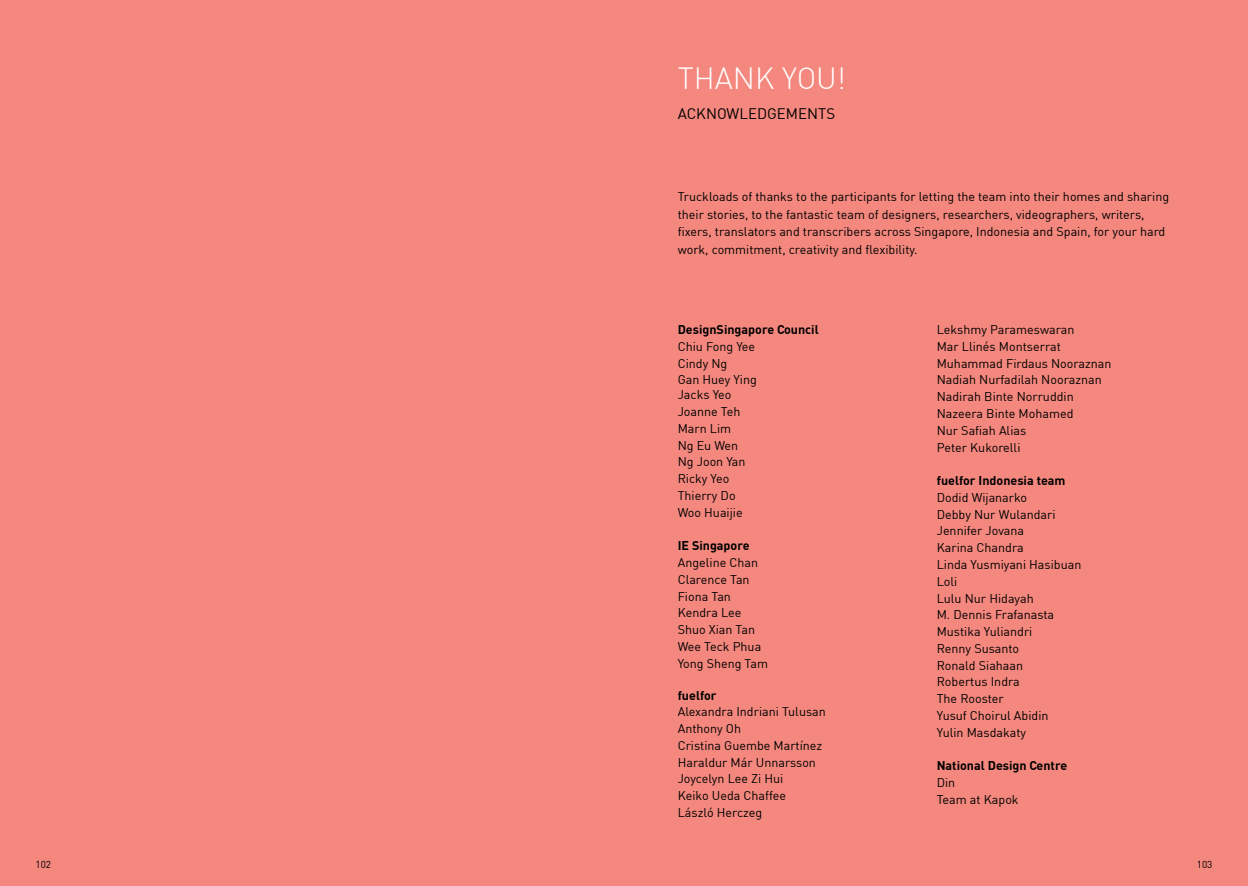
<style>
.page{position:relative;width:1248px;height:886px;background:#fff}
.page>*{position:absolute;margin:0;border:0;box-sizing:border-box;transform-origin:0 0}
.t1{font:300 30px "DIN";color:#fff}
.t2{font:15px "DIN";color:#000}
.t3{font:12.5px/16.8px "DIN";color:#000}
.t4{font:700 12.5px "DIN";color:#000}
.t5{font:10px "DIN";color:#000}
</style>
<div class="page">
<div style="left:0;top:0;width:1247px;height:886px;background:#f4887e"></div>
<h1 class="t1" style="left:677px;top:60px;width:170px">THANK YOU!</h1>
<p class="t2" style="left:677px;top:104px;width:159px">ACKNOWLEDGEMENTS</p>
<p class="t3" style="left:677px;top:188px;width:493px;line-height:17.5px">Truckloads of thanks to the participants for letting the team into their homes and sharing their stories, to the fantastic team of designers, researchers, videographers, writers, fixers, translators and transcribers across Singapore, Indonesia and Spain, for your hard work, commitment, creativity and flexibility.</p>
<p class="t4" style="left:677px;top:321px;width:142px">DesignSingapore Council</p>
<p class="t3" style="left:677px;top:338px;width:81px">Chiu Fong Yee<br>Cindy Ng<br>Gan Huey Ying</p>
<p class="t3" style="left:677px;top:386px;width:69px">Jacks Yeo<br>Joanne Teh<br>Marn Lim<br>Ng Eu Wen<br>Ng Joon Yan<br>Ricky Yeo<br>Thierry Do<br>Woo Huaijie</p>
<p class="t4" style="left:677px;top:538px;width:73px">IE Singapore</p>
<p class="t3" style="left:677px;top:554px;width:92px">Angeline Chan<br>Clarence Tan<br>Fiona Tan<br>Kendra Lee<br>Shuo Xian Tan<br>Wee Teck Phua<br>Yong Sheng Tam</p>
<p class="t4" style="left:677px;top:687px;width:40px">fuelfor</p>
<p class="t3" style="left:677px;top:703px;width:150px">Alexandra Indriani Tulusan<br>Anthony Oh<br>Cristina Guembe Martínez<br>Haraldur Már Unnarsson<br>Joycelyn Lee Zi Hui<br>Keiko Ueda Chaffee<br>László Herczeg</p>
<p class="t3" style="left:936px;top:321px;width:176px">Lekshmy Parameswaran<br>Mar Llinés Montserrat<br>Muhammad Firdaus Nooraznan<br>Nadiah Nurfadilah Nooraznan<br>Nadirah Binte Norruddin<br>Nazeera Binte Mohamed<br>Nur Safiah Alias<br>Peter Kukorelli</p>
<p class="t4" style="left:936px;top:472px;width:130px">fuelfor Indonesia team</p>
<p class="t3" style="left:936px;top:489px;width:146px">Dodid Wijanarko<br>Debby Nur Wulandari<br>Jennifer Jovana<br>Karina Chandra<br>Linda Yusmiyani Hasibuan<br>Loli<br>Lulu Nur Hidayah<br>M. Dennis Frafanasta<br>Mustika Yuliandri<br>Renny Susanto<br>Ronald Siahaan<br>Robertus Indra<br>The Rooster<br>Yusuf Choirul Abidin<br>Yulin Masdakaty</p>
<p class="t4" style="left:936px;top:757px;width:132px">National Design Centre</p>
<p class="t3" style="left:936px;top:774px;width:83px">Din<br>Team at Kapok</p>
<p class="t5" style="left:35px;top:858px;width:17px">102</p>
<p class="t5" style="left:1196px;top:858px;width:17px">103</p>
</div>
